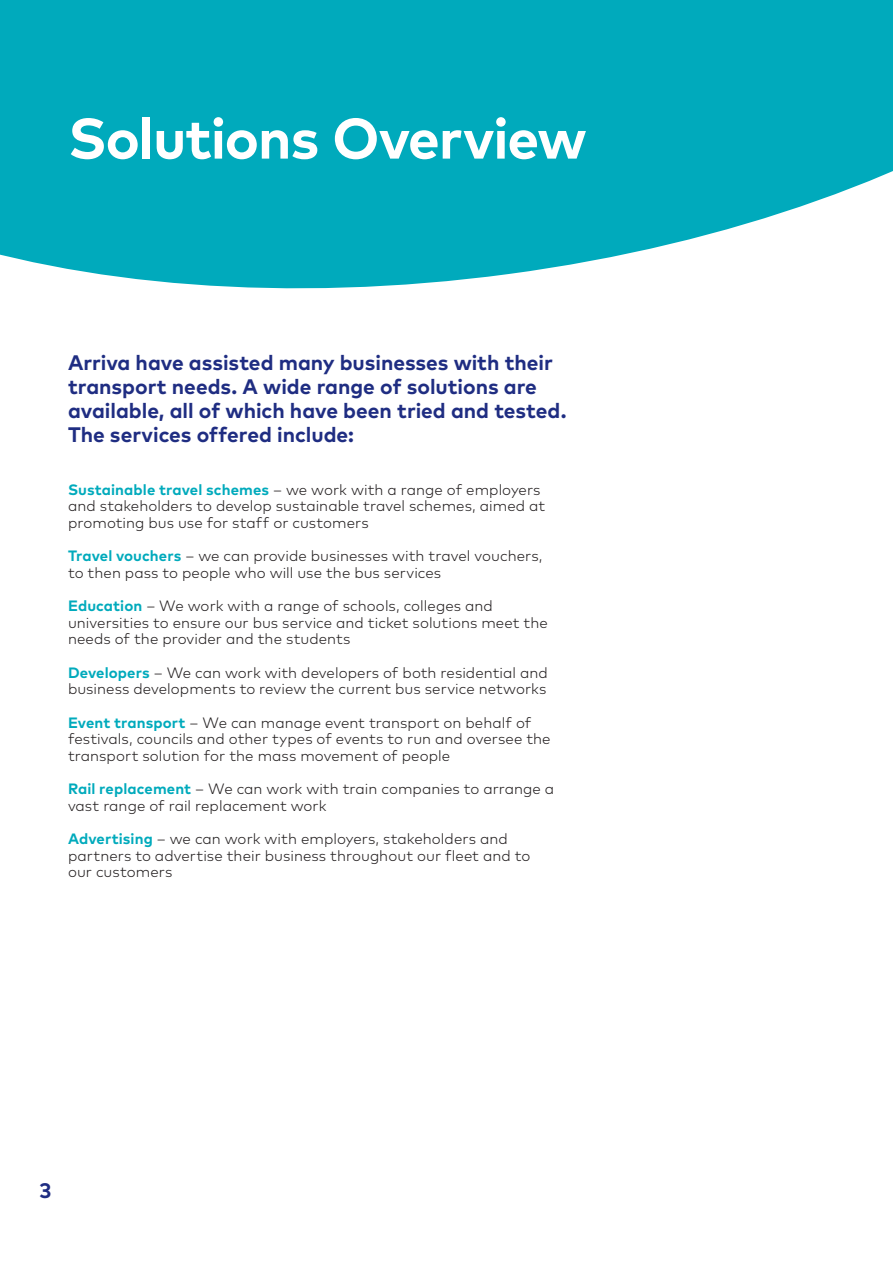
<style>
.page{position:relative;width:893px;height:1263px;background:#fff}
.page>*{position:absolute;margin:0;border:0;box-sizing:border-box;transform-origin:0 0}
.t1{font:700 57px "Mark Pro";letter-spacing:-.02em;color:#fff}
.Company{font:700 21px/24px "Mark Pro";color:#1f2d82}
.Company-2{font:300 15px/16.5px "Mark Pro";letter-spacing:.005em;color:#231f20}
.s1{font-weight:700;color:#00aabc}
</style>
<div class="page">
<svg style="left:0;top:0;width:893px;height:289px;fill:#00aabc"></svg>
<p class="t1" style="left:68px;top:95px;width:520px">Solutions Overview</p>
<p class="Company" style="left:68px;top:348px;width:500px">Arriva have assisted many businesses with their transport needs. A wide range of solutions are available, all of which have been tried and tested.<br>The services offered include:</p>
<p class="Company-2" style="left:68px;top:480px;width:479px"><span class="s1">Sustainable travel schemes</span> – we work with a range of employers and stakeholders to develop sustainable travel schemes, aimed at promoting bus use for staff or customers</p>
<p class="Company-2" style="left:68px;top:546px;width:476px"><span class="s1">Travel vouchers</span> – we can provide businesses with travel vouchers, to then pass to people who will use the bus services</p>
<p class="Company-2" style="left:68px;top:596px;width:481px"><span class="s1">Education</span> – We work with a range of schools, colleges and universities to ensure our bus service and ticket solutions meet the needs of the provider and the students</p>
<p class="Company-2" style="left:68px;top:663px;width:481px"><span class="s1">Developers</span> – We can work with developers of both residential and business developments to review the current bus service networks</p>
<p class="Company-2" style="left:68px;top:713px;width:484px"><span class="s1">Event transport</span> – We can manage event transport on behalf of festivals, councils and other types of events to run and oversee the transport solution for the mass movement of people</p>
<p class="Company-2" style="left:68px;top:779px;width:488px"><span class="s1">Rail replacement</span> – We can work with train companies to arrange a vast range of rail replacement work</p>
<p class="Company-2" style="left:68px;top:829px;width:464px"><span class="s1">Advertising</span> – we can work with employers, stakeholders and partners to advertise their business throughout our fleet and to our customers</p>
<h2 class="Company" style="left:39px;top:1176px;width:14px">3</h2>
</div>
